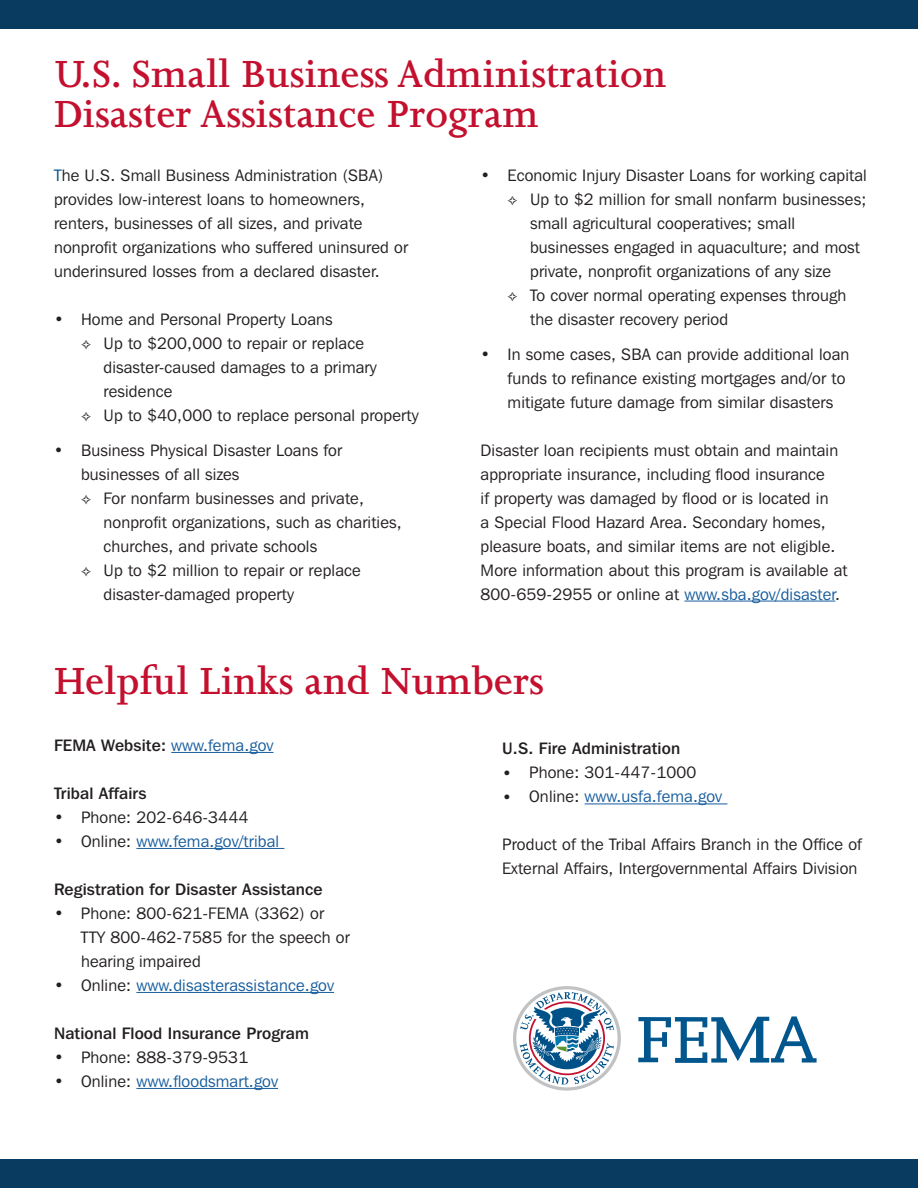
<style>
.page{position:relative;width:918px;height:1188px;background:#fff}
.page>*{position:absolute;margin:0;border:0;box-sizing:border-box;transform-origin:0 0}
.t1{font:600 43.5px/40.5px "Joanna";color:#c3102f}
.t2{font:16.5px/24px "Franklin Gothic IT Cby BT";letter-spacing:.01em;color:#231f20}
.t3{font:500 16.5px "Franklin Gothic IT Cby BT";letter-spacing:.01em;color:#231f20}
.t4{font:16.5px "Franklin Gothic IT Cby BT";letter-spacing:.01em;color:#175d9e}
.s1{color:#00568d}
.s2{color:#175d9e}
.s3{font-weight:400;color:#175d9e}
.s4{color:#231f20}
</style>
<div class="page">
<hr style="left:684px;top:601px;width:151px;height:1px;background:#175d9e">
<hr style="left:171px;top:752px;width:102px;height:1px;background:#175d9e">
<hr style="left:136px;top:848px;width:148px;height:1px;background:#175d9e">
<hr style="left:136px;top:992px;width:198px;height:1px;background:#175d9e">
<hr style="left:136px;top:1088px;width:142px;height:1px;background:#175d9e">
<hr style="left:585px;top:804px;width:142px;height:1px;background:#175d9e">
<svg style="left:638px;top:1016px;width:179px;height:47px"></svg>
<svg style="left:513px;top:986px;width:108px;height:105px"></svg>
<div style="left:0;top:0;width:918px;height:28px;background:#093a5f"></div>
<div style="left:0;top:1160px;width:918px;height:28px;background:#093a5f"></div>
<h1 class="t1" style="left:54px;top:53px;width:614px">U.S. Small Business Administration<br>Disaster Assistance Program</h1>
<p class="t2" style="left:54px;top:163px;width:356px"><span class="s1">T</span>he U.S. Small Business Administration (SBA) provides low-interest loans to homeowners, renters, businesses of all sizes, and private nonprofit organizations who suffered uninsured or underinsured losses from a declared disaster.</p>
<p class="t2" style="left:54px;top:307px;width:11px">•</p>
<p class="t2" style="left:508px;top:163px;width:361px">Economic Injury Disaster Loans for working capital</p>
<p class="t2" style="left:530px;top:187px;width:338px">Up to $2 million for small nonfarm businesses; small agricultural cooperatives; small businesses engaged in aquaculture; and most private, nonprofit organizations of any size</p>
<p class="t2" style="left:530px;top:283px;width:318px">To cover normal operating expenses through the disaster recovery period</p>
<p class="t2" style="left:508px;top:342px;width:343px">In some cases, SBA can provide additional loan funds to refinance existing mortgages and/or to mitigate future damage from similar disasters</p>
<p class="t2" style="left:481px;top:438px;width:369px">Disaster loan recipients must obtain and maintain appropriate insurance, including flood insurance<br>if property was damaged by flood or is located in<br>a Special Flood Hazard Area. Secondary homes, pleasure boats, and similar items are not eligible.<br>More information about this program is available at 800-659-2955 or online at <span class="s2">www.sba.gov/disaster</span>.</p>
<p class="t2" style="left:481px;top:163px;width:11px">•</p>
<p class="t2" style="left:81px;top:307px;width:253px">Home and Personal Property Loans</p>
<p class="t2" style="left:103px;top:331px;width:275px">Up to $200,000 to repair or replace disaster-caused damages to a primary residence</p>
<p class="t2" style="left:103px;top:403px;width:317px">Up to $40,000 to replace personal property</p>
<p class="t2" style="left:81px;top:438px;width:263px">Business Physical Disaster Loans for businesses of all sizes</p>
<p class="t2" style="left:103px;top:486px;width:300px">For nonfarm businesses and private, nonprofit organizations, such as charities, churches, and private schools</p>
<p class="t2" style="left:103px;top:558px;width:259px">Up to $2 million to repair or replace disaster-damaged property</p>
<p class="t2" style="left:481px;top:342px;width:11px">•</p>
<p class="t2" style="left:54px;top:438px;width:11px">•</p>
<h1 class="t1" style="left:54px;top:660px;width:491px">Helpful Links and Numbers</h1>
<p class="t3" style="left:54px;top:735px;width:221px">FEMA Website: <span class="s3">www.fema.gov</span></p>
<p class="t3" style="left:54px;top:783px;width:94px">Tribal Affairs</p>
<p class="t2" style="left:54px;top:805px;width:11px">• •</p>
<p class="t3" style="left:502px;top:738px;width:179px">U.S. Fire Administration</p>
<p class="t2" style="left:529px;top:760px;width:169px">Phone: 301-447-1000</p>
<p class="t4" style="left:529px;top:787px;width:195px"><span class="s4">Online:</span> www.usfa.fema.gov</p>
<p class="t2" style="left:502px;top:832px;width:361px">Product of the Tribal Affairs Branch in the Office of<br>External Affairs, Intergovernmental Affairs Division</p>
<p class="t2" style="left:502px;top:760px;width:11px">• •</p>
<p class="t2" style="left:81px;top:805px;width:169px">Phone: 202-646-3444</p>
<p class="t4" style="left:81px;top:831px;width:200px"><span class="s4">Online:</span> www.fema.gov/tribal</p>
<p class="t3" style="left:54px;top:879px;width:270px">Registration for Disaster Assistance</p>
<p class="t2" style="left:81px;top:901px;width:270px">Phone: 800-621-FEMA (3362) or<br>TTY 800-462-7585 for the speech or hearing impaired</p>
<p class="t4" style="left:81px;top:975px;width:255px"><span class="s4">Online:</span> www.disasterassistance.gov</p>
<p class="t3" style="left:54px;top:1023px;width:257px">National Flood Insurance Program</p>
<p class="t2" style="left:81px;top:1045px;width:169px">Phone: 888-379-9531</p>
<p class="t4" style="left:81px;top:1071px;width:199px"><span class="s4">Online:</span> www.floodsmart.gov</p>
<p class="t2" style="left:54px;top:901px;width:11px">•</p>
<p class="t2" style="left:54px;top:973px;width:11px">•</p>
<p class="t2" style="left:54px;top:1045px;width:11px">• •</p>
</div>
